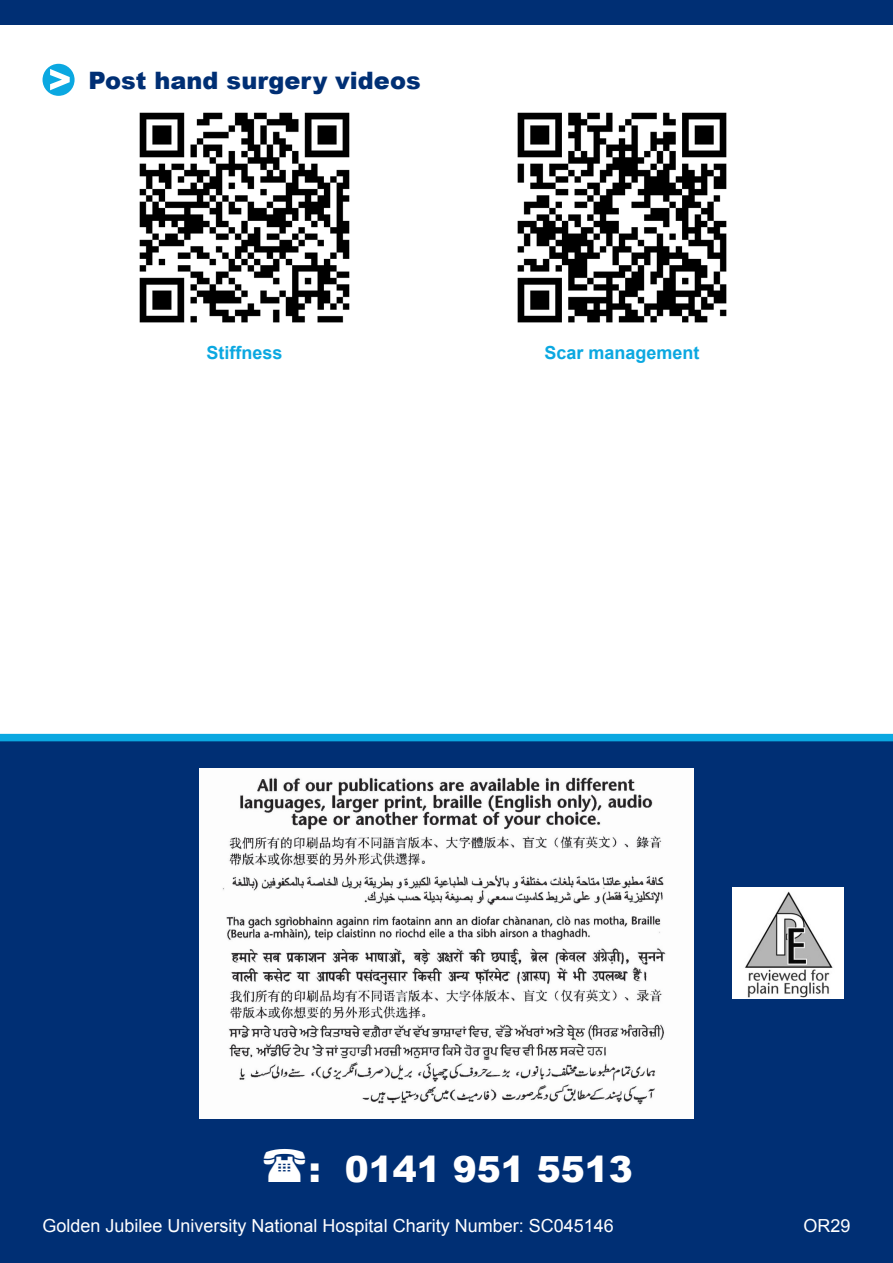
<style>
.page{position:relative;width:893px;height:1263px;background:#fff}
.page>*{position:absolute;margin:0;border:0;box-sizing:border-box;transform-origin:0 0}
.t1{font:900 36px "Arial";color:#fff}
.sub-title{font:900 24px "Arial";color:#002f74}
.t2{font:18px "Arial";color:#fff}
.t3{font:700 18px "Arial";color:#0ba8e1}
</style>
<div class="page">
<div style="left:0;top:741px;width:893px;height:522px;background:#002f74"></div>
<img style="left:200px;top:768px;width:493px;height:350px">
<img style="left:733px;top:888px;width:111px;height:111px">
<div style="left:0;top:734px;width:893px;height:7px;background:#0ba8e1"></div>
<div style="left:0;top:0;width:893px;height:25px;background:#002f74"></div>
<svg style="left:43px;top:64px;width:32px;height:32px"></svg>
<img style="left:139px;top:112px;width:211px;height:211px">
<img style="left:517px;top:112px;width:210px;height:211px">
<p class="sub-title" style="left:89px;top:63px;width:334px">Post hand surgery videos</p>
<p class="t3" style="left:206px;top:341px;width:78px">Stiffness</p>
<p class="t3" style="left:544px;top:341px;width:157px">Scar management</p>
<h1 class="t1" style="left:309px;top:1143px;width:326px">: 0141 951 5513</h1>
<p class="t2" style="left:43px;top:1214px;width:573px">Golden Jubilee University National Hospital Charity Number: SC045146</p>
<p class="t2" style="left:803px;top:1214px;width:49px">OR29</p>
<p class="t2" style="left:823px;top:1226px;width:49px">OR01</p>
</div>
